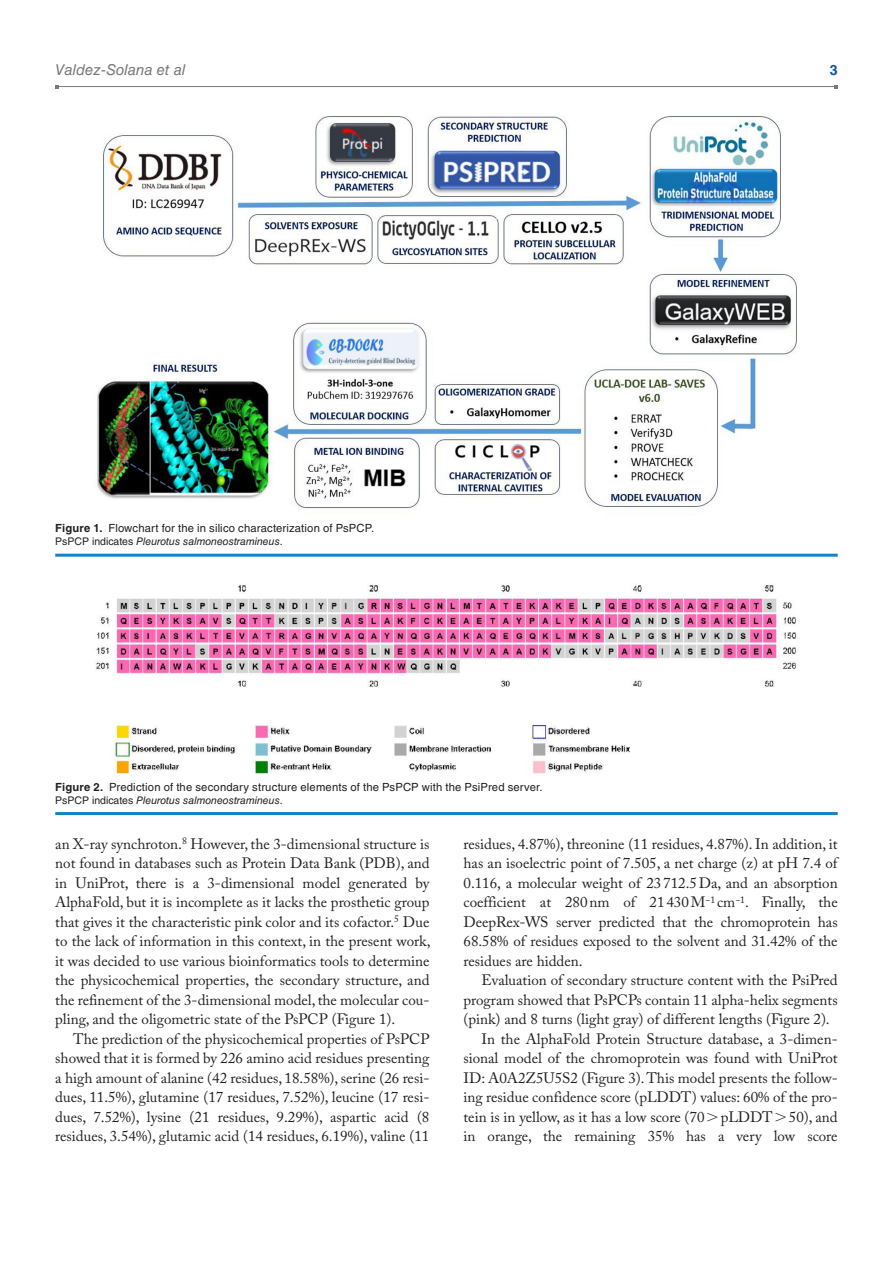
<style>
.page{position:relative;width:893px;height:1263px;background:#fff}
.page>*{position:absolute;margin:0;border:0;box-sizing:border-box;transform-origin:0 0}
.t1{font:15px/19.5px "Adobe Caslon Pro";color:#231f20;text-align:justify}
.t2{font:italic 15px "Helvetica LT Std";color:#76787b}
.t3{font:700 14.25px "Helvetica LT Std";color:#1055a4}
.t4{font:11.25px "Helvetica LT Std";letter-spacing:.015em;color:#231f20}
.t5{font:italic 10.5px "Helvetica LT Std";color:#231f20}
.s1{font-weight:700}
.s2{font-style:normal}
</style>
<div class="page">
<hr style="left:57px;top:86px;width:779px;height:1px;background:#76787b">
<hr style="left:55px;top:554px;width:783px;height:3px;background:#1582c5">
<img style="left:97px;top:115px;width:700px;height:398px">
<hr style="left:55px;top:812px;width:783px;height:3px;background:#1582c5">
<img style="left:96px;top:585px;width:700px;height:189px">
<p class="t2" style="left:55px;top:61px;width:132px">Valdez-Solana et al</p>
<p class="t3" style="left:830px;top:61px;width:9px">3</p>
<p class="t4" style="left:55px;top:522px;width:320px"><span class="s1">Figure 1.</span> Flowchart for the in silico characterization of PsPCP.</p>
<p class="t5" style="left:55px;top:535px;width:229px"><span class="s2">PsPCP indicates</span> Pleurotus salmoneostramineus<span class="s2">.</span></p>
<p class="t4" style="left:55px;top:780px;width:489px"><span class="s1">Figure 2.</span> Prediction of the secondary structure elements of the PsPCP with the PsiPred server.</p>
<p class="t5" style="left:55px;top:794px;width:229px"><span class="s2">PsPCP indicates</span> Pleurotus salmoneostramineus<span class="s2">.</span></p>
<p class="t1" style="left:55px;top:834px;width:377px">an X-ray synchroton.<sup>8</sup> However, the 3-dimensional structure is not found in databases such as Protein Data Bank (PDB), and in UniProt, there is a 3-dimensional model generated by AlphaFold, but it is incomplete as it lacks the prosthetic group that gives it the characteristic pink color and its cofactor.<sup>5</sup> Due to the lack of information in this context, in the present work, it was decided to use various bioinformatics tools to determine the physicochemical properties, the secondary structure, and the refinement of the 3-dimensional model, the molecular cou&shy;pling, and the oligometric state of the PsPCP (Figure 1).</p>
<p class="t1" style="left:55px;top:1029px;width:376px;text-indent:18px">The prediction of the physicochemical properties of PsPCP showed that it is formed by 226 amino acid residues presenting a high amount of alanine (42 residues, 18.58%), serine (26 resi&shy;dues, 11.5%), glutamine (17 residues, 7.52%), leucine (17 resi&shy;dues, 7.52%), lysine (21 residues, 9.29%), aspartic acid (8 residues, 3.54%), glutamic acid (14 residues, 6.19%), valine (11</p>
<p class="t1" style="left:463px;top:834px;width:376px">residues, 4.87%), threonine (11 residues, 4.87%). In addition, it has an isoelectric point of 7.505, a net charge (z) at pH 7.4 of 0.116, a molecular weight of 23 712.5Da, and an absorption coefficient at 280nm of 21430M<sup>−1</sup> cm<sup>−1</sup>. Finally, the DeepRex-WS server predicted that the chromoprotein has 68.58% of residues exposed to the solvent and 31.42% of the residues are hidden.</p>
<p class="t1" style="left:481px;top:970px;width:358px">Evaluation of secondary structure content with the PsiPred</p>
<p class="t1" style="left:463px;top:990px;width:376px">program showed that PsPCPs contain 11 alpha-helix segments</p>
<p class="t1" style="left:463px;top:1009px;width:368px">(pink) and 8 turns (light gray) of different lengths (Figure 2).</p>
<p class="t1" style="left:481px;top:1029px;width:358px">In the AlphaFold Protein Structure database, a 3-dimen-</p>
<p class="t1" style="left:463px;top:1048px;width:376px">sional model of the chromoprotein was found with UniProt</p>
<p class="t1" style="left:463px;top:1068px;width:376px">ID: A0A2Z5U5S2 (Figure 3). This model presents the follow-</p>
<p class="t1" style="left:463px;top:1087px;width:376px">ing residue confidence score (pLDDT) values: 60% of the pro-</p>
<p class="t1" style="left:463px;top:1107px;width:376px">tein is in yellow, as it has a low score (70 pLDDT 50), and</p>
<p class="t1" style="left:463px;top:1126px;width:376px">in orange, the remaining 35% has a very low score</p>
</div>
